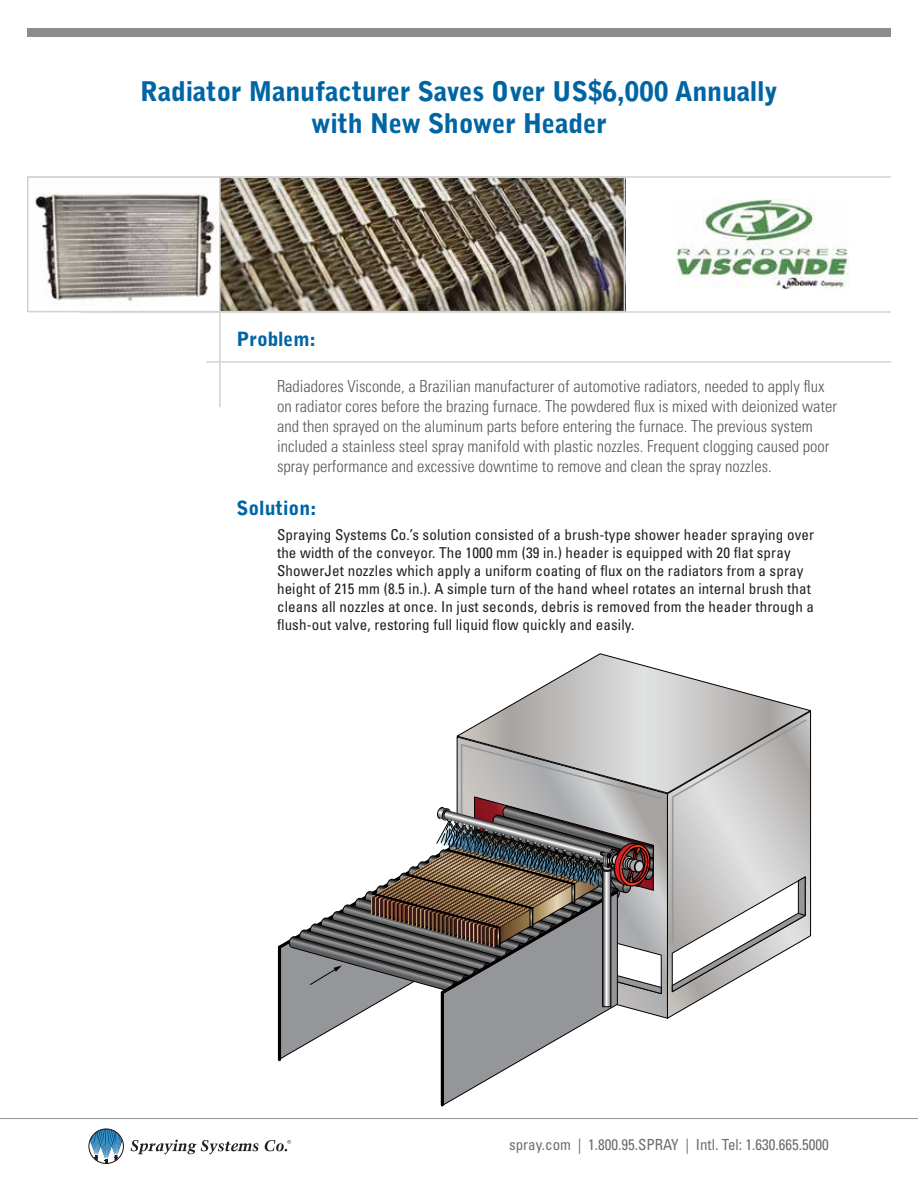
<style>
.page{position:relative;width:918px;height:1188px;background:#fff}
.page>*{position:absolute;margin:0;border:0;box-sizing:border-box;transform-origin:0 0}
.t1{font:900 27px/32.4px "Bell Gothic";letter-spacing:-.01em;color:#0065a4;text-align:center}
.t2{font:900 19.5px "Bell Gothic";color:#0065a4}
.t3{font:300 condensed 16.5px/19.8px "Univers LT";color:#58595b}
.t4{font:condensed 15.3px "Univers LT";color:#6d6e71}
.t5{font:condensed 15px/18px "Univers LT";letter-spacing:.01em;color:#231f20}
</style>
<div class="page">
<img style="left:35px;top:178px;width:591px;height:133px">
<hr style="left:27px;top:176px;width:864px;height:2px;background:#d1d3d4">
<hr style="left:81px;top:311px;width:810px;height:2px;background:#d1d3d4">
<hr style="left:219px;top:177px;width:2px;height:230px;background:#d1d3d4">
<hr style="left:206px;top:361px;width:685px;height:2px;background:#d1d3d4">
<div style="left:27px;top:28px;width:864px;height:8px;background:#8a8c8e"></div>
<div style="left:27px;top:177px;width:598px;height:135px;border:2px solid #d1d3d4"></div>
<hr style="left:0;top:1118px;width:918px;height:1px;background:#939598">
<svg style="left:88px;top:1128px;width:36px;height:36px"></svg>
<svg style="left:131px;top:1140px;width:128px;height:14px"></svg>
<svg style="left:265px;top:1140px;width:26px;height:11px"></svg>
<svg style="left:667px;top:793px;width:144px;height:225px"></svg>
<svg style="left:457px;top:654px;width:354px;height:139px"></svg>
<svg style="left:672px;top:877px;width:133px;height:115px"></svg>
<hr style="left:672px;top:797px;width:1px;height:145px;background:#95979a">
<svg style="left:671px;top:718px;width:137px;height:81px;background:#bdbcbb"></svg>
<svg style="left:277px;top:743px;width:386px;height:363px"></svg>
<img style="left:677px;top:199px;width:171px;height:91px">
<h1 class="t1" style="left:140px;top:75px;width:639px">Radiator Manufacturer Saves Over US$6,000 Annually with New Shower Header</h1>
<h2 class="t2" style="left:237px;top:327px;width:81px">Problem:</h2>
<p class="t3" style="left:277px;top:377px;width:561px">Radiadores Visconde, a Brazilian manufacturer of automotive radiators, needed to apply flux on radiator cores before the brazing furnace. The powdered flux is mixed with deionized water and then sprayed on the aluminum parts before entering the furnace. The previous system included a stainless steel spray manifold with plastic nozzles. Frequent clogging caused poor spray performance and excessive downtime to remove and clean the spray nozzles.</p>
<h2 class="t2" style="left:237px;top:497px;width:82px">Solution:</h2>
<p class="t5" style="left:277px;top:526px;width:539px">Spraying Systems Co.’s solution consisted of a brush-type shower header spraying over the width of the conveyor. The 1000 mm (39 in.) header is equipped with 20 flat spray ShowerJet nozzles which apply a uniform coating of flux on the radiators from a spray height of 215 mm (8.5 in.). A simple turn of the hand wheel rotates an internal brush that cleans all nozzles at once. In just seconds, debris is removed from the header through a flush-out valve, restoring full liquid flow quickly and easily.</p>
<p class="t4" style="left:509px;top:1134px;width:321px">spray.com | 1.800.95.SPRAY | Intl. Tel: 1.630.665.5000</p>
</div>
